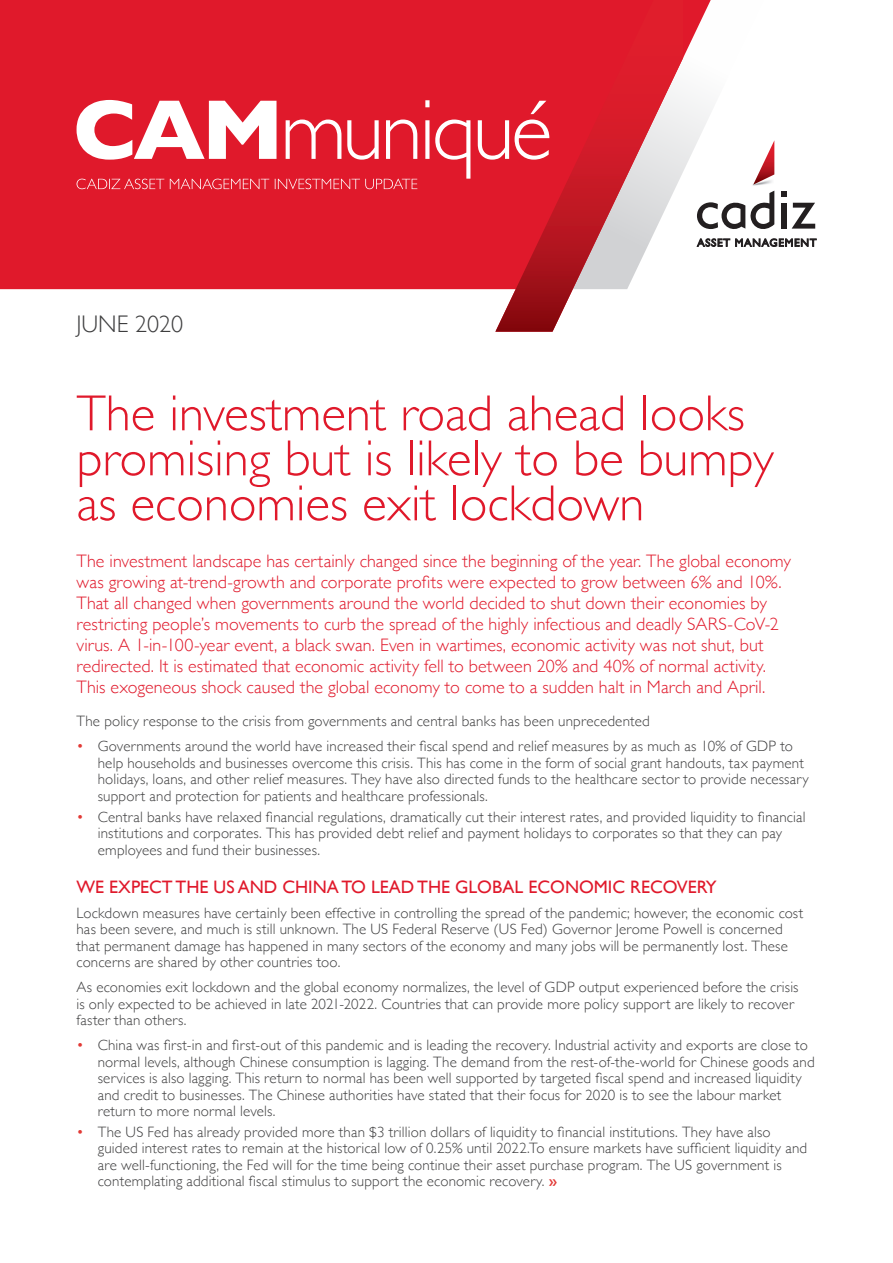
<style>
.page{position:relative;width:893px;height:1263px;background:#fff}
.page>*{position:absolute;margin:0;border:0;box-sizing:border-box;transform-origin:0 0}
.groot_koppe{font:300 51px/45px "Gill Sans";color:#e0192b}
.t1{font:300 24px "Gill Sans";color:#3e3e3f}
.INTRO{font:300 18px/21px "Gill Sans";letter-spacing:.005em;color:#e0192b}
.koppe{font:18px "Gill Sans";color:#e0192b}
.body{font:300 15px/16.5px "Gill Sans";letter-spacing:.01em;color:#3e3e3f}
.s1{color:#e23a36}
.s2{font-weight:600;color:#e23a36}
</style>
<div class="page">
<div style="left:0;top:0;width:495px;height:289px;background:#e0192b"></div>
<svg style="left:683px;top:0;width:28px;height:247px"></svg>
<svg style="left:495px;top:0;width:188px;height:332px"></svg>
<img style="left:752px;top:153px;width:23px;height:38px">
<svg style="left:753px;top:141px;width:21px;height:44px"></svg>
<svg style="left:697px;top:191px;width:120px;height:56px"></svg>
<svg style="left:77px;top:100px;width:472px;height:89px"></svg>
<p class="t1" style="left:77px;top:305px;width:108px">JUNE 2020</p>
<p class="groot_koppe" style="left:77px;top:389px;width:699px">The investment road ahead looks promising but is likely to be bumpy as economies exit lockdown</p>
<p class="INTRO" style="left:77px;top:550px;width:716px">The investment landscape has certainly changed since the beginning of the year. The global economy was growing at-trend-growth and corporate profits were expected to grow between 6% and 10%.<br>That all changed when governments around the world decided to shut down their economies by restricting people’s movements to curb the spread of the highly infectious and deadly SARS-CoV-2 virus. A 1-in-100-year event, a black swan. Even in wartimes, economic activity was not shut, but redirected. It is estimated that economic activity fell to between 20% and 40% of normal activity.<br>This exogeneous shock caused the global economy to come to a sudden halt in March and April.</p>
<p class="body" style="left:77px;top:712px;width:575px">The policy response to the crisis from governments and central banks has been unprecedented</p>
<p class="body" style="left:98px;top:737px;width:712px;text-indent:-21px"><span class="s1">•</span> Governments around the world have increased their fiscal spend and relief measures by as much as 10% of GDP to help households and businesses overcome this crisis. This has come in the form of social grant handouts, tax payment holidays, loans, and other relief measures. They have also directed funds to the healthcare sector to provide necessary support and protection for patients and healthcare professionals.</p>
<p class="body" style="left:98px;top:808px;width:709px;text-indent:-21px"><span class="s1">•</span> Central banks have relaxed financial regulations, dramatically cut their interest rates, and provided liquidity to financial institutions and corporates. This has provided debt relief and payment holidays to corporates so that they can pay employees and fund their businesses.</p>
<p class="koppe" style="left:77px;top:876px;width:642px">WE EXPECT THE US AND CHINA TO LEAD THE GLOBAL ECONOMIC RECOVERY</p>
<p class="body" style="left:77px;top:904px;width:728px">Lockdown measures have certainly been effective in controlling the spread of the pandemic; however, the economic cost has been severe, and much is still unknown. The US Federal Reserve (US Fed) Governor Jerome Powell is concerned that permanent damage has happened in many sectors of the economy and many jobs will be permanently lost. These concerns are shared by other countries too.</p>
<p class="body" style="left:77px;top:978px;width:723px">As economies exit lockdown and the global economy normalizes, the level of GDP output experienced before the crisis is only expected to be achieved in late 2021-2022. Countries that can provide more policy support are likely to recover faster than others.</p>
<p class="body" style="left:98px;top:1036px;width:718px;text-indent:-21px"><span class="s1">•</span> China was first-in and first-out of this pandemic and is leading the recovery. Industrial activity and exports are close to normal levels, although Chinese consumption is lagging. The demand from the rest-of-the-world for Chinese goods and services is also lagging. This return to normal has been well supported by targeted fiscal spend and increased liquidity and credit to businesses. The Chinese authorities have stated that their focus for 2020 is to see the labour market return to more normal levels.</p>
<p class="body" style="left:98px;top:1123px;width:711px;text-indent:-21px"><span class="s1">•</span> The US Fed has already provided more than $3 trillion dollars of liquidity to financial institutions. They have also guided interest rates to remain at the historical low of 0.25% until 2022.To ensure markets have sufficient liquidity and are well-functioning, the Fed will for the time being continue their asset purchase program. The US government is contemplating additional fiscal stimulus to support the economic recovery. <span class="s2">»</span></p>
</div>
